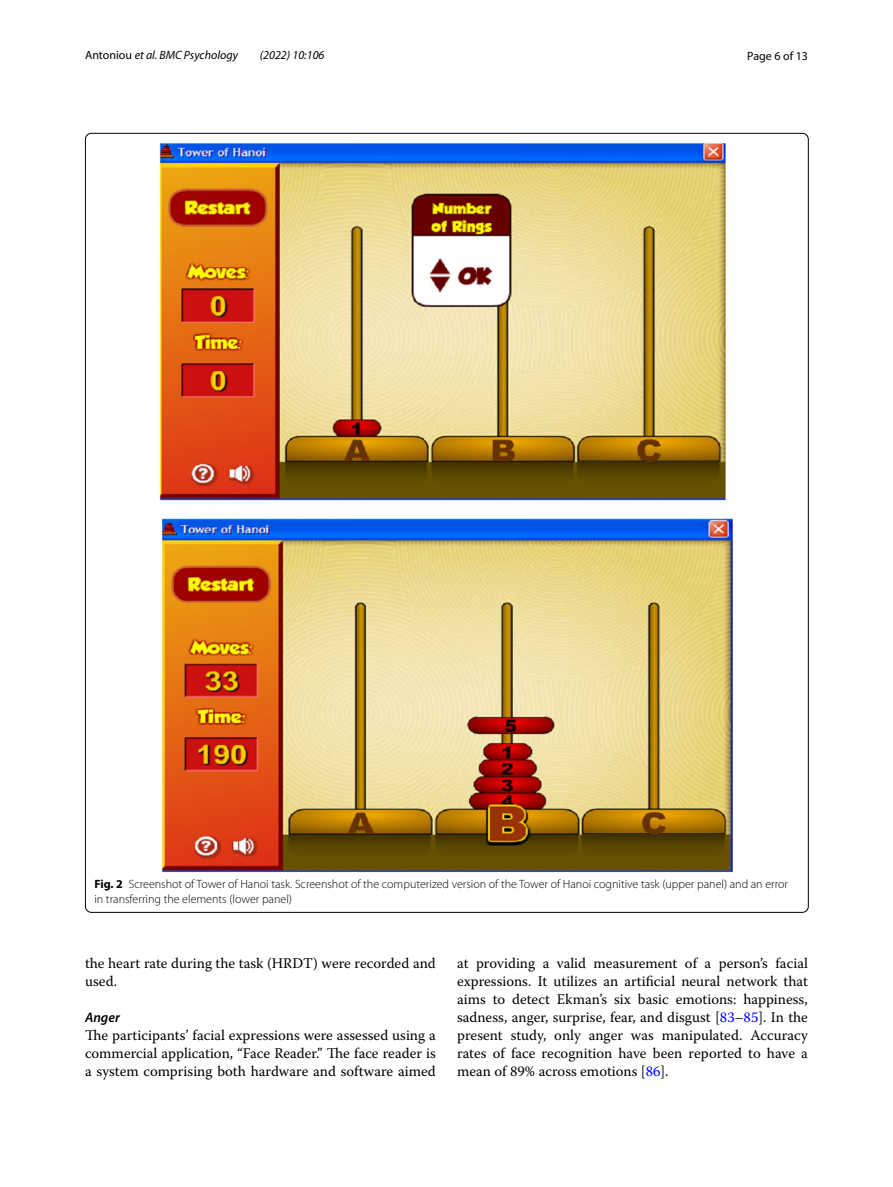
<style>
.page{position:relative;width:893px;height:1187px;background:#fff}
.page>*{position:absolute;margin:0;border:0;box-sizing:border-box;transform-origin:0 0}
.t1{font:14.7px/18px "Warnock Pro";color:#000;text-align:justify}
.t2{font:italic 600 13.8px "Myriad Pro";color:#000}
.t3{font:300 12px/15px "Myriad Pro";color:#000}
.t4{font:italic 12px "Myriad Pro";color:#000}
.t5{font:12px "Myriad Pro";color:#000}
.s1{font-style:normal}
.s2{font-weight:700}
.s3{color:#00f}
</style>
<div class="page">
<img style="left:160px;top:142px;width:573px;height:730px">
<p class="t4" style="left:85px;top:48px;width:154px"><span class="s1">Antoniou</span> et al. BMC Psychology</p>
<p class="t4" style="left:260px;top:48px;width:66px">(2022) 10:106</p>
<p class="t5" style="left:747px;top:48px;width:62px">Page 6 of 13</p>
<p class="t3" style="left:94px;top:876px;width:695px"><span class="s2">Fig. 2</span> Screenshot of Tower of Hanoi task. Screenshot of the computerized version of the Tower of Hanoi cognitive task (upper panel) and an error in transferring the elements (lower panel)</p>
<p class="t1" style="left:85px;top:954px;width:352px">the heart rate during the task (HRDT) were recorded and used.</p>
<p class="t2" style="left:85px;top:1008px;width:36px">Anger</p>
<p class="t1" style="left:85px;top:1026px;width:352px">The participants’ facial expressions were assessed using a commercial application, “Face Reader.” The face reader is a system comprising both hardware and software aimed</p>
<p class="t1" style="left:457px;top:954px;width:352px">at providing a valid measurement of a person’s facial expressions. It utilizes an artificial neural network that aims to detect Ekman’s six basic emotions: happiness, sadness, anger, surprise, fear, and disgust [<span class="s3">83</span>–<span class="s3">85</span>]. In the present study, only anger was manipulated. Accuracy rates of face recognition have been reported to have a mean of 89% across emotions [<span class="s3">86</span>].</p>
</div>
